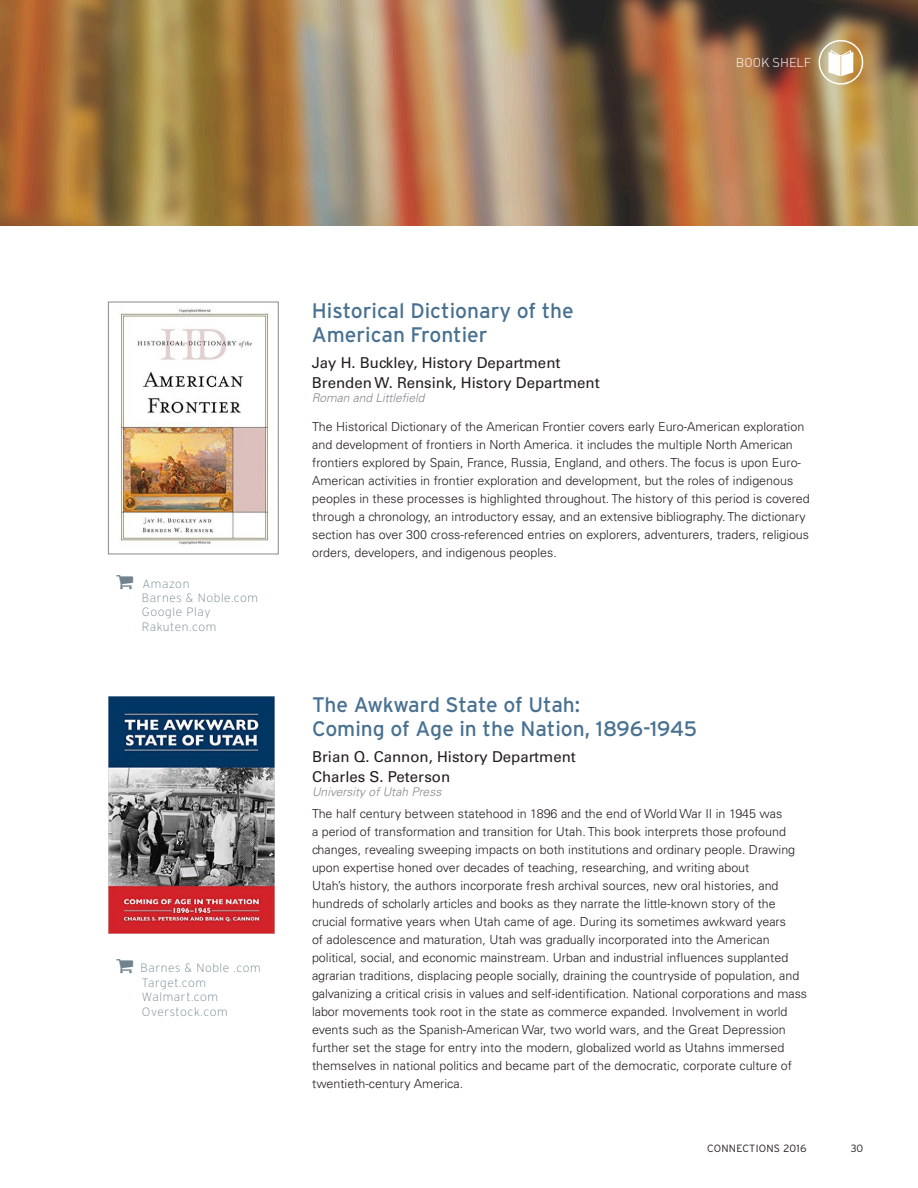
<style>
.page{position:relative;width:918px;height:1188px;background:#fff}
.page>*{position:absolute;margin:0;border:0;box-sizing:border-box;transform-origin:0 0}
.t1{font:21px/24px "Interstate";color:#487191}
.t2{font:15px/19.5px "Univers LT Std";color:#231f20}
.t3{font:300 12.75px "DIN Pro";color:#fff}
.t4{font:300 12.45px/18px "Univers LT Std";color:#231f20}
.t5{font:200 12px "Interstate";letter-spacing:.05em;color:#70828c}
.t6{font:italic 300 12px "Univers LT Std";color:#86888b}
.t7{font:300 10.5px "Interstate";letter-spacing:.025em;color:#231f20}
</style>
<div class="page">
<img style="left:108px;top:696px;width:166px;height:238px">
<img style="left:120px;top:308px;width:149px;height:237px">
<img style="left:0;top:0;width:918px;height:226px">
<svg style="left:817px;top:39px;width:47px;height:47px"></svg>
<div style="left:108px;top:302px;width:171px;height:252px;border:1px solid #86888b"></div>
<p class="t3" style="left:736px;top:54px;width:77px">BOOK SHELF</p>
<p class="t5" style="left:142px;top:577px;width:49px">Amazon</p>
<p class="t5" style="left:142px;top:591px;width:118px">Barnes &amp; Noble.com</p>
<p class="t5" style="left:142px;top:606px;width:70px">Google Play</p>
<p class="t5" style="left:142px;top:620px;width:76px">Rakuten.com</p>
<p class="t5" style="left:141px;top:962px;width:122px">Barnes &amp; Noble .com</p>
<p class="t5" style="left:142px;top:976px;width:66px">Target.com</p>
<p class="t5" style="left:142px;top:990px;width:78px">Walmart.com</p>
<p class="t5" style="left:142px;top:1005px;width:87px">Overstock.com</p>
<p class="t1" style="left:312px;top:298px;width:263px">Historical Dictionary of the<br>American Frontier</p>
<p class="t2" style="left:312px;top:353px;width:250px">Jay H. Buckley, History Department</p>
<p class="t2" style="left:312px;top:373px;width:289px">Brenden W. Rensink, History Department</p>
<p class="t4" style="left:312px;top:417px;width:499px">The Historical Dictionary of the American Frontier covers early Euro-American exploration and development of frontiers in North America. it includes the multiple North American frontiers explored by Spain, France, Russia, England, and others. The focus is upon Euro-American activities in frontier exploration and development, but the roles of indigenous peoples in these processes is highlighted throughout. The history of this period is covered through a chronology, an introductory essay, and an extensive bibliography. The dictionary section has over 300 cross-referenced entries on explorers, adventurers, traders, religious orders, developers, and indigenous peoples.</p>
<p class="t6" style="left:312px;top:391px;width:114px">Roman and Littlefield</p>
<p class="t1" style="left:312px;top:693px;width:270px">The Awkward State of Utah:</p>
<p class="t1" style="left:312px;top:717px;width:387px">Coming of Age in the Nation, 1896-1945</p>
<p class="t2" style="left:312px;top:747px;width:265px">Brian Q. Cannon, History Department<br>Charles S. Peterson</p>
<p class="t4" style="left:312px;top:804px;width:497px">The half century between statehood in 1896 and the end of World War II in 1945 was<br>a period of transformation and transition for Utah. This book interprets those profound changes, revealing sweeping impacts on both institutions and ordinary people. Drawing upon expertise honed over decades of teaching, researching, and writing about<br>Utah’s history, the authors incorporate fresh archival sources, new oral histories, and hundreds of scholarly articles and books as they narrate the little-known story of the crucial formative years when Utah came of age. During its sometimes awkward years<br>of adolescence and maturation, Utah was gradually incorporated into the American political, social, and economic mainstream. Urban and industrial influences supplanted agrarian traditions, displacing people socially, draining the countryside of population, and galvanizing a critical crisis in values and self-identification. National corporations and mass labor movements took root in the state as commerce expanded. Involvement in world events such as the Spanish-American War, two world wars, and the Great Depression further set the stage for entry into the modern, globalized world as Utahns immersed themselves in national politics and became part of the democratic, corporate culture of twentieth-century America.</p>
<p class="t6" style="left:312px;top:784px;width:131px">University of Utah Press</p>
<p class="t7" style="left:707px;top:1143px;width:101px">CONNECTIONS 2016</p>
<p class="t7" style="left:851px;top:1143px;width:14px">30</p>
</div>
